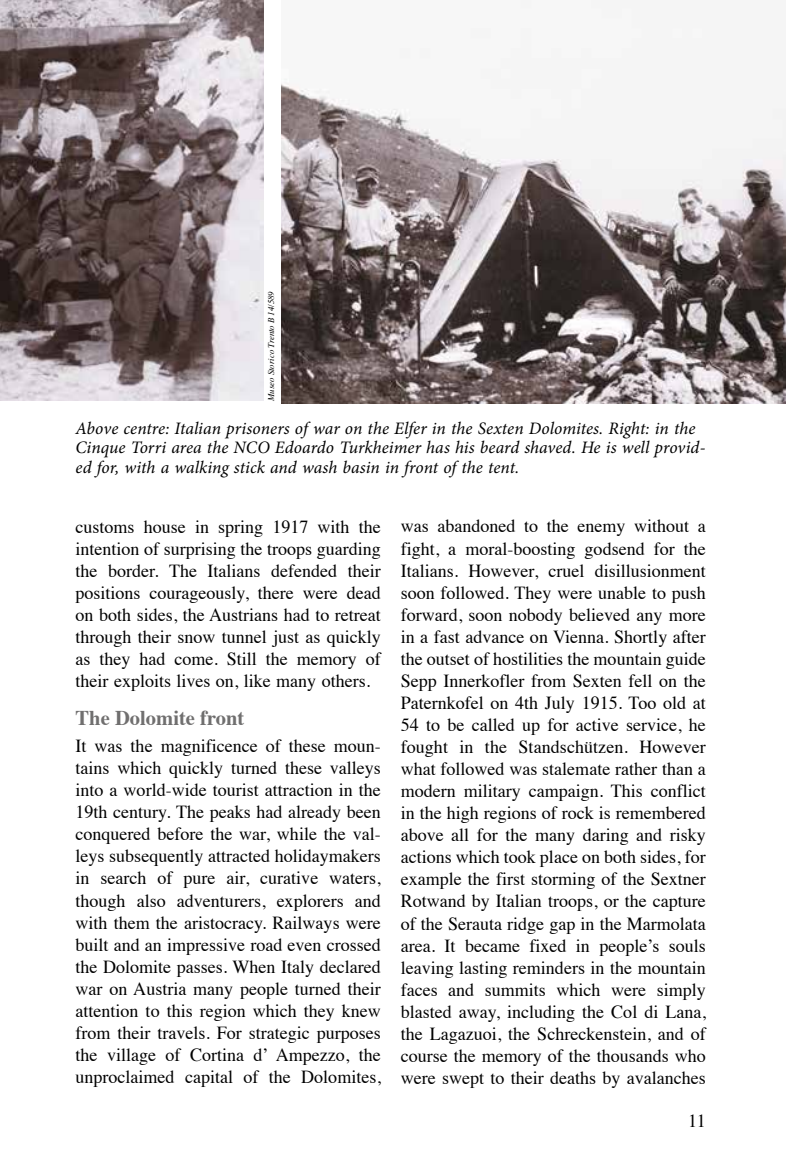
<style>
.page{position:relative;width:804px;height:1176px;background:#fff}
.page>*{position:absolute;margin:0;border:0;box-sizing:border-box;transform-origin:0 0}
.t1{font:700 21px "Times";color:#706f6f}
.t2{font:18.38px/22.1px "Times";color:#000;text-align:justify}
.t3{font:italic 17.5px/19.2px "Minion Pro";color:#000}
.t4{font:italic 8.75px "Times";color:#000}
</style>
<div class="page">
<img style="left:0;top:0;width:263px;height:401px">
<img style="left:281px;top:79px;width:505px;height:325px">
<p class="t4" style="left:263px;top:401px;width:111px;rotate:-90deg">Museo Storico Trento B 14/589</p>
<p class="t3" style="left:76px;top:419px;width:631px">Above centre: Italian prisoners of war on the Elfer in the Sexten Dolomites. Right: in the<br>Cinque Torri area the NCO Edoardo Turkheimer has his beard shaved. He is well provid&shy;ed for, with a walking stick and wash basin in front of the tent.</p>
<p class="t2" style="left:76px;top:514px;width:307px">customs house in spring 1917 with the intention of surprising the troops guarding the border. The Italians defended their positions courageously, there were dead on both sides, the Austrians had to retreat through their snow tunnel just as quickly as they had come. Still the memory of their exploits lives on, like many others.</p>
<p class="t1" style="left:76px;top:698px;width:170px">The Dolomite front</p>
<p class="t2" style="left:76px;top:733px;width:307px">It was the magnificence of these moun&shy;tains which quickly turned these valleys into a world-wide tourist attraction in the 19th century. The peaks had already been conquered before the war, while the val&shy;leys subsequently attracted holidaymakers in search of pure air, curative waters, though also adventurers, explorers and with them the aristocracy. Railways were built and an impressive road even crossed the Dolomite passes. When Italy declared war on Austria many people turned their attention to this region which they knew from their travels. For strategic purposes the village of Cortina d’ Ampezzo, the unproclaimed capital of the Dolomites,</p>
<p class="t2" style="left:400px;top:514px;width:307px">was abandoned to the enemy without a fight, a moral-boosting godsend for the Italians. However, cruel disillusionment soon followed. They were unable to push forward, soon nobody believed any more in a fast advance on Vienna. Shortly after the outset of hostilities the mountain guide Sepp Innerkofler from Sexten fell on the Paternkofel on 4th July 1915. Too old at 54 to be called up for active service, he fought in the Standschützen. However what followed was stalemate rather than a modern military campaign. This conflict in the high regions of rock is remembered above all for the many daring and risky actions which took place on both sides, for example the first storming of the Sextner Rotwand by Italian troops, or the capture of the Serauta ridge gap in the Marmolata area. It became fixed in people’s souls leaving lasting reminders in the mountain faces and summits which were simply blasted away, including the Col di Lana, the Lagazuoi, the Schreckenstein, and of course the memory of the thousands who were swept to their deaths by avalanches</p>
<p class="t2" style="left:688px;top:1108px;width:19px">11</p>
</div>
